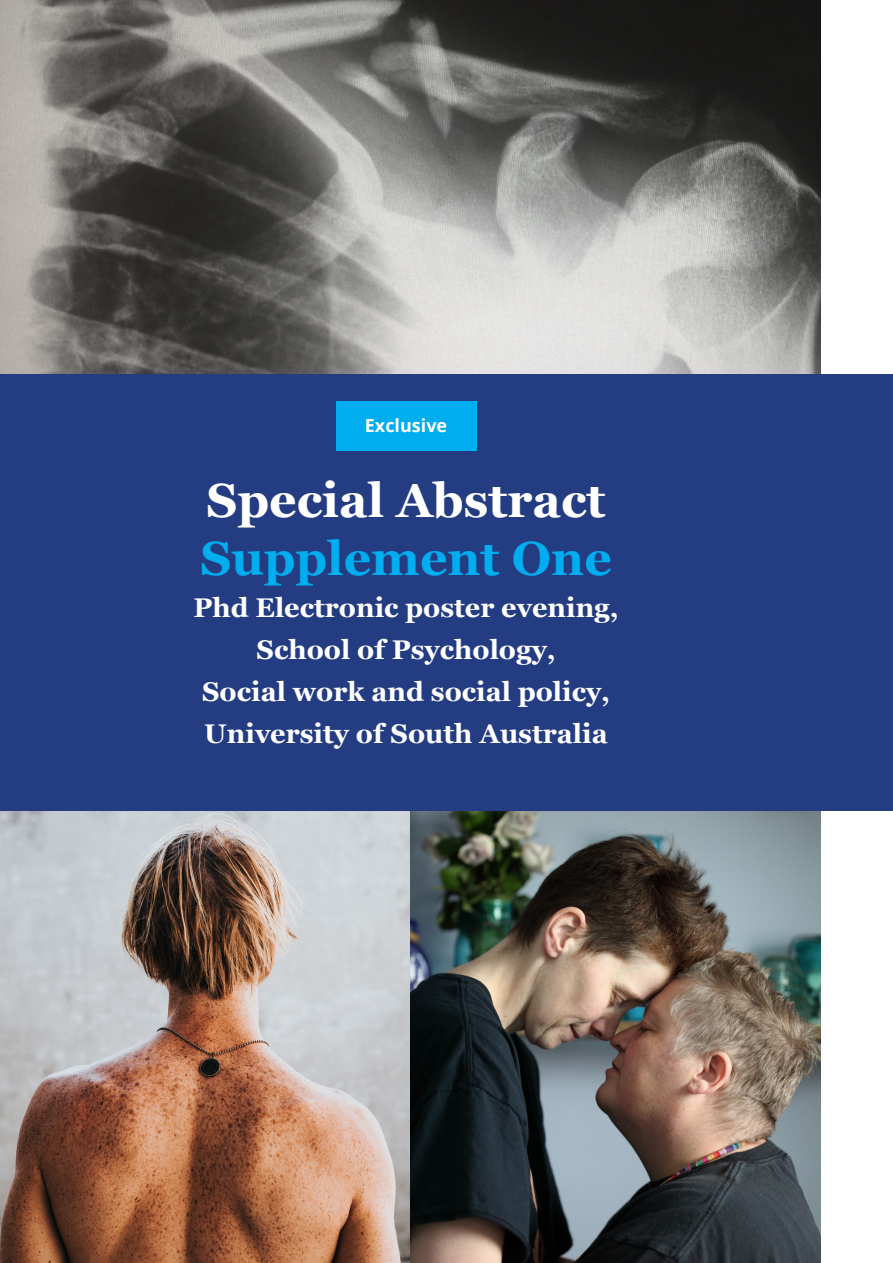
<style>
.page{position:relative;width:893px;height:1263px;background:#fff}
.page>*{position:absolute;margin:0;border:0;box-sizing:border-box;transform-origin:0 0}
.t1{font:700 48px "Georgia";color:#fff}
.t2{font:700 48px "Georgia";color:#00aeef}
.t3{font:700 27px/42px "Georgia";color:#fff;text-align:center}
.t4{font:700 18px "Open Sans";color:#fff}
</style>
<div class="page">
<img style="left:0;top:810px;width:410px;height:453px">
<img style="left:410px;top:810px;width:411px;height:453px">
<img style="left:0;top:0;width:821px;height:374px">
<div style="left:0;top:374px;width:893px;height:436px;background:#243c81"></div>
<div style="left:336px;top:401px;width:140px;height:50px;background:#00aeef"></div>
<p class="t4" style="left:365px;top:413px;width:84px">Exclusive</p>
<h1 class="t1" style="left:206px;top:473px;width:401px">Special Abstract</h1>
<h1 class="t2" style="left:200px;top:531px;width:413px">Supplement One</h1>
<p class="t3" style="left:193px;top:586px;width:427px">Phd Electronic poster evening,<br>School of Psychology,<br>Social work and social policy,<br>University of South Australia</p>
</div>
